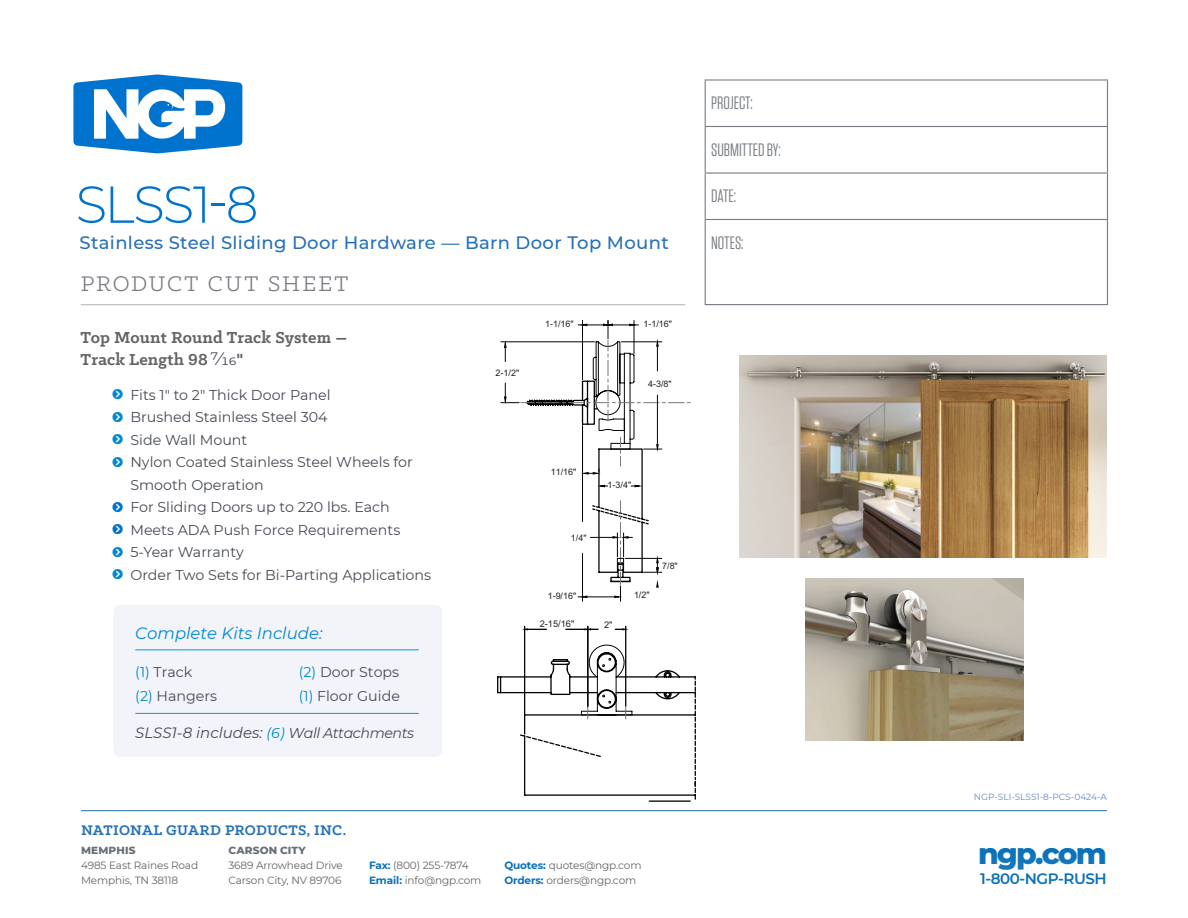
<style>
.page{position:relative;width:1188px;height:918px;background:#fff}
.page>*{position:absolute;margin:0;border:0;box-sizing:border-box;transform-origin:0 0}
.t1{font:300 51.9px "Montserrat";letter-spacing:-.035em;color:#0073ce}
.t2{font:800 29.85px "Montserrat";letter-spacing:-.065em;color:#0970b9}
.t3{font:24px "Klinic Slab";letter-spacing:.085em;color:#787d83}
.t4{font:500 18px "Montserrat";letter-spacing:.02em;color:#2570b8}
.t5{font:700 18px/22.5px "Klinic Slab";letter-spacing:.01em;color:#636366}
.t6{font:18px "Tungsten";color:#787d83}
.SMALL_BLUE_SUBHEADS{font:italic 16.5px "Montserrat";color:#0089cf}
.t7{font:700 15.75px "Klinic Slab";letter-spacing:.01em;color:#2570b8}
.t8{font:600 15.15px "Montserrat";letter-spacing:-.03em;color:#0970b9}
.t9{font:italic 15px "Montserrat";color:#464b54}
.BODY_REG{font:14.25px/24px "Montserrat";color:#464b54}
.t10{font:10.5px/15px "Montserrat";letter-spacing:-.01em;color:#636366}
.t11{font:800 10.5px "Montserrat";letter-spacing:.015em;color:#696e77}
.t12{font:9.15px "Arial";color:#231f20}
.t13{font:9px "Arial";color:#231f20}
.t14{font:9px "Montserrat";color:#6488c5}
.t15{font:8.85px "Arial";color:#231f20}
.s1{font-family:"Montserrat";font-weight:400;color:#464b54}
.s2{color:#0089cf}
.s3{font-size:14.25px;color:#0089cf}
.s4{font-size:14.25px}
.s5{font-weight:700;color:#0970b9}
</style>
<div class="page">
<hr style="left:705px;top:79px;width:403px;height:2px;background:#787d83">
<hr style="left:705px;top:81px;width:1px;height:45px;background:#787d83">
<hr style="left:1107px;top:81px;width:1px;height:45px;background:#787d83">
<hr style="left:705px;top:126px;width:403px;height:1px;background:#787d83">
<hr style="left:705px;top:127px;width:1px;height:45px;background:#787d83">
<hr style="left:1107px;top:127px;width:1px;height:45px;background:#787d83">
<hr style="left:705px;top:172px;width:403px;height:2px;background:#787d83">
<hr style="left:705px;top:174px;width:1px;height:45px;background:#787d83">
<hr style="left:1107px;top:174px;width:1px;height:45px;background:#787d83">
<hr style="left:705px;top:219px;width:403px;height:1px;background:#787d83">
<hr style="left:705px;top:220px;width:1px;height:84px;background:#787d83">
<hr style="left:1107px;top:220px;width:1px;height:84px;background:#787d83">
<hr style="left:705px;top:304px;width:403px;height:1px;background:#787d83">
<hr style="left:81px;top:304px;width:604px;height:1px;background:#b2b5b9">
<svg style="left:73px;top:74px;width:169px;height:79px"></svg>
<hr style="left:81px;top:810px;width:1026px;height:1px;background:#2570b8">
<img style="left:740px;top:355px;width:367px;height:202px">
<div style="left:113px;top:605px;width:329px;height:152px;background:#f3f4f9;border-radius:7px"></div>
<hr style="left:135px;top:649px;width:284px;height:1px;background:#009cdf">
<hr style="left:135px;top:713px;width:284px;height:1px;background:#009cdf">
<img style="left:806px;top:578px;width:217px;height:162px">
<svg style="left:501px;top:320px;width:189px;height:281px"></svg>
<div style="left:617px;top:558px;width:7px;height:15px;border:1px solid #050504"></div>
<svg style="left:497px;top:644px;width:199px;height:158px"></svg>
<hr style="left:524px;top:626px;width:1px;height:88px;background:#050504">
<svg style="left:522px;top:628px;width:24px;height:3px"></svg>
<hr style="left:587px;top:626px;width:1px;height:80px;background:#050504">
<hr style="left:625px;top:626px;width:1px;height:80px;background:#050504">
<svg style="left:566px;top:628px;width:32px;height:3px"></svg>
<svg style="left:615px;top:628px;width:14px;height:3px"></svg>
<p class="t1" style="left:76px;top:169px;width:184px">SLSS1-8</p>
<p class="t4" style="left:80px;top:230px;width:591px">Stainless Steel Sliding Door Hardware — Barn Door Top Mount</p>
<h3 class="t3" style="left:81px;top:268px;width:269px">PRODUCT CUT SHEET</h3>
<p class="t5" style="left:81px;top:326px;width:268px">Top Mount Round Track System –<br>Track Length 98 <span class="s1">7/16</span>"</p>
<p class="BODY_REG" style="left:130px;top:382px;width:202px">Fits 1" to 2" Thick Door Panel</p>
<p class="BODY_REG" style="left:130px;top:405px;width:199px">Brushed Stainless Steel 304</p>
<p class="BODY_REG" style="left:130px;top:427px;width:119px">Side Wall Mount</p>
<p class="BODY_REG" style="left:130px;top:450px;width:284px;line-height:22.5px">Nylon Coated Stainless Steel Wheels for<br>Smooth Operation</p>
<p class="BODY_REG" style="left:130px;top:495px;width:261px">For Sliding Doors up to 220 lbs. Each</p>
<p class="BODY_REG" style="left:130px;top:517px;width:271px">Meets ADA Push Force Requirements</p>
<p class="BODY_REG" style="left:130px;top:540px;width:115px">5-Year Warranty</p>
<p class="BODY_REG" style="left:130px;top:562px;width:302px">Order Two Sets for Bi-Parting Applications</p>
<p class="SMALL_BLUE_SUBHEADS" style="left:135px;top:622px;width:189px">Complete Kits Include:</p>
<p class="BODY_REG" style="left:135px;top:660px;width:83px"><span class="s2">(1)</span> Track<br><span class="s2">(2)</span> Hangers</p>
<p class="BODY_REG" style="left:299px;top:660px;width:103px"><span class="s2">(2)</span> Door Stops <span class="s2">(1)</span> Floor Guide</p>
<p class="t9" style="left:135px;top:723px;width:280px">SLSS1-8 includes: <span class="s3">(6)</span> <span class="s4">Wall Attachments</span></p>
<p class="t13" style="left:496px;top:367px;width:25px">2-1/2"</p>
<p class="t13" style="left:545px;top:317px;width:30px">1-1/16"</p>
<p class="t13" style="left:644px;top:317px;width:30px">1-1/16"</p>
<p class="t13" style="left:648px;top:377px;width:25px">4-3/8"</p>
<p class="t13" style="left:551px;top:466px;width:27px">11/16"</p>
<p class="t13" style="left:608px;top:479px;width:25px">1-3/4"</p>
<p class="t15" style="left:571px;top:532px;width:17px">1/4"</p>
<p class="t13" style="left:548px;top:590px;width:30px">1-9/16"</p>
<p class="t13" style="left:634px;top:588px;width:17px">1/2"</p>
<p class="t12" style="left:540px;top:617px;width:36px">2-15/16"</p>
<p class="t12" style="left:604px;top:618px;width:10px">2"</p>
<p class="t15" style="left:662px;top:560px;width:17px">7/8"</p>
<p class="t7" style="left:81px;top:820px;width:267px">NATIONAL GUARD PRODUCTS, INC.</p>
<p class="t11" style="left:81px;top:843px;width:56px">MEMPHIS</p>
<p class="t10" style="left:81px;top:858px;width:119px">4985 East Raines Road<br>Memphis, TN 38118</p>
<p class="t11" style="left:228px;top:843px;width:79px">CARSON CITY</p>
<p class="t10" style="left:228px;top:858px;width:116px">3689 Arrowhead Drive<br>Carson City, NV 89706</p>
<p class="t10" style="left:369px;top:858px;width:114px"><span class="s5">Fax:</span> (800) 255-7874<br><span class="s5">Email:</span> info@ngp.com</p>
<p class="t10" style="left:504px;top:858px;width:139px"><span class="s5">Quotes:</span> quotes@ngp.com<br><span class="s5">Orders:</span> orders@ngp.com</p>
<p class="t6" style="left:711px;top:94px;width:43px">PROJECT:</p>
<p class="t6" style="left:711px;top:140px;width:71px">SUBMITTED BY:</p>
<p class="t6" style="left:711px;top:187px;width:26px">DATE:</p>
<p class="t6" style="left:711px;top:233px;width:34px">NOTES:</p>
<p class="t14" style="left:974px;top:791px;width:135px">NGP-SLI-SLSS1-8-PCS-0424-A</p>
<h2 class="t2" style="left:978px;top:831px;width:130px">ngp.com</h2>
<p class="t8" style="left:980px;top:868px;width:128px">1-800-NGP-RUSH</p>
</div>
